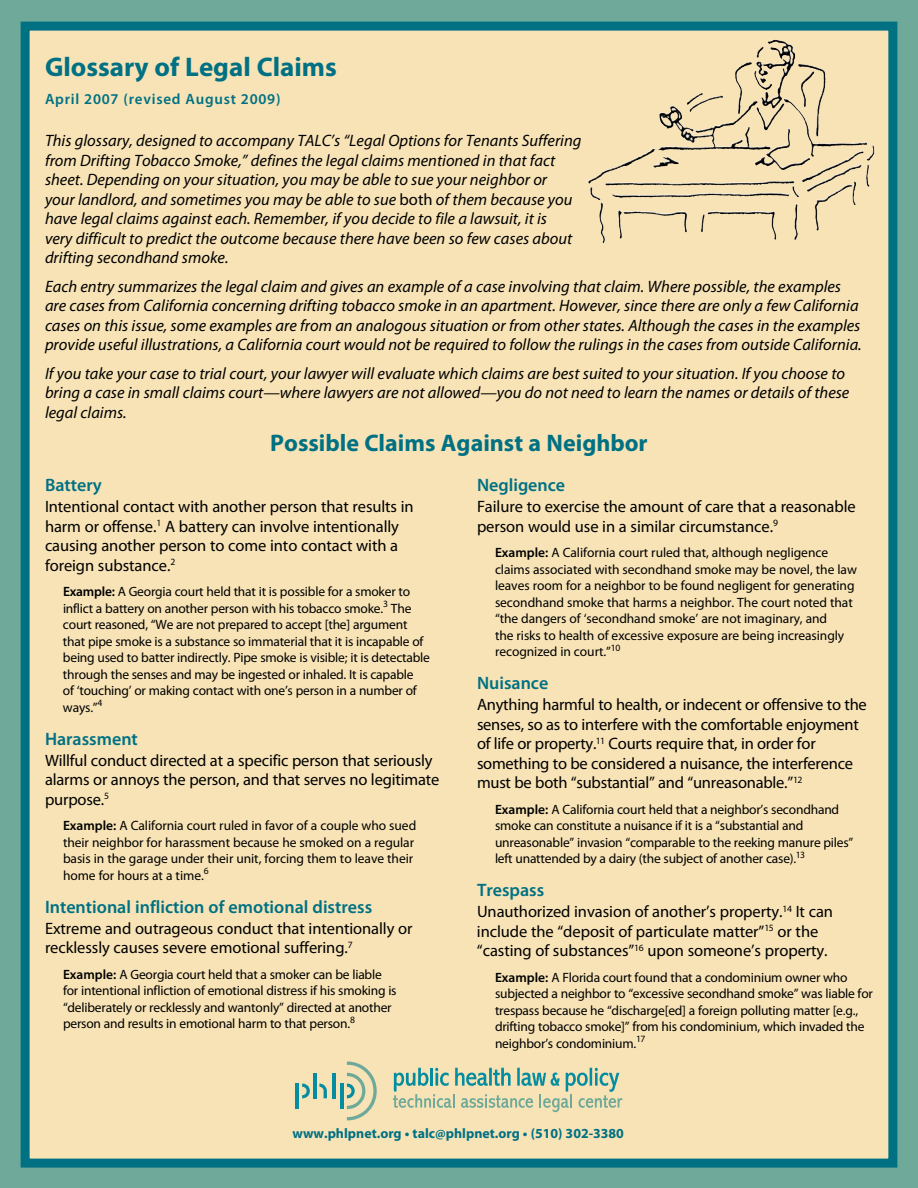
<style>
.page{position:relative;width:918px;height:1188px;background:#6ea999}
.page>*{position:absolute;margin:0;border:0;box-sizing:border-box;transform-origin:0 0}
.t1{font:700 27px "Myriad Pro";color:#007083}
.t2{font:700 24px "Myriad Pro";color:#007083}
.t3{font:600 18px "Myriad Pro";color:#007083}
.t4{font:italic 16.5px/19.5px "Myriad Pro";color:#000}
.t5{font:16.5px/19.5px "Myriad Pro";letter-spacing:-.005em;color:#000}
.t6{font:600 15px "Myriad Pro";letter-spacing:.05em;color:#007083}
.t7{font:700 13.8px "Myriad Pro";color:#007083}
.t8{font:13.5px/16.5px "Myriad Pro";letter-spacing:-.015em;color:#000}
.s1{font-style:normal}
.s2{font-weight:600}
</style>
<div class="page">
<div style="left:21px;top:22px;width:876px;height:1146px;background:#f7e3b6;border:9px solid #007083"></div>
<hr style="left:313px;top:1073px;width:3px;height:25px;background:#048da0">
<hr style="left:332px;top:1073px;width:3px;height:25px;background:#048da0">
<hr style="left:296px;top:1084px;width:3px;height:25px;background:#048da0">
<svg style="left:302px;top:1084px;width:8px;height:14px"></svg>
<svg style="left:319px;top:1084px;width:8px;height:14px"></svg>
<hr style="left:341px;top:1084px;width:3px;height:25px;background:#048da0">
<svg style="left:347px;top:1062px;width:30px;height:58px"></svg>
<svg style="left:393px;top:1067px;width:229px;height:45px"></svg>
<img style="left:759px;top:40px;width:30px;height:25px">
<h1 class="t1" style="left:45px;top:49px;width:293px">Glossary of Legal Claims</h1>
<p class="t6" style="left:45px;top:90px;width:237px">April 2007 (revised August 2009)</p>
<p class="t4" style="left:45px;top:131px;width:538px">This glossary, designed to accompany TALC’s “Legal Options for Tenants Suffering from Drifting Tobacco Smoke,” defines the legal claims mentioned in that fact sheet. Depending on your situation, you may be able to sue your neighbor or<br>your landlord, and sometimes you may be able to sue <span class="s1">both</span> of them because you have legal claims against each. Remember, if you decide to file a lawsuit, it is<br>very difficult to predict the outcome because there have been so few cases about drifting secondhand smoke.</p>
<p class="t4" style="left:45px;top:276px;width:818px">Each entry summarizes the legal claim and gives an example of a case involving that claim. Where possible, the examples are cases from California concerning drifting tobacco smoke in an apartment. However, since there are only a few California cases on this issue, some examples are from an analogous situation or from other states. Although the cases in the examples provide useful illustrations, a California court would not be required to follow the rulings in the cases from outside California.</p>
<p class="t4" style="left:45px;top:363px;width:806px">If you take your case to trial court, your lawyer will evaluate which claims are best suited to your situation. If you choose to bring a case in small claims court—where lawyers are not allowed—you do not need to learn the names or details of these legal claims.</p>
<h2 class="t2" style="left:270px;top:427px;width:379px">Possible Claims Against a Neighbor</h2>
<h3 class="t3" style="left:45px;top:474px;width:58px">Battery</h3>
<p class="t5" style="left:45px;top:497px;width:370px">Intentional contact with another person that results in harm or offense.<sup>1</sup> A battery can involve intentionally causing another person to come into contact with a foreign substance.<sup>2</sup></p>
<p class="t8" style="left:63px;top:583px;width:369px"><span class="s2">Example:</span> A Georgia court held that it is possible for a smoker to inflict a battery on another person with his tobacco smoke.<sup>3</sup> The court reasoned, “We are not prepared to accept [the] argument that pipe smoke is a substance so immaterial that it is incapable of being used to batter indirectly. Pipe smoke is visible; it is detectable through the senses and may be ingested or inhaled. It is capable<br>of ‘touching’ or making contact with one’s person in a number of ways.”<sup>4</sup></p>
<h3 class="t3" style="left:45px;top:727px;width:94px">Harassment</h3>
<p class="t5" style="left:45px;top:750px;width:396px">Willful conduct directed at a specific person that seriously alarms or annoys the person, and that serves no legitimate purpose.<sup>5</sup></p>
<p class="t8" style="left:63px;top:817px;width:355px"><span class="s2">Example:</span> A California court ruled in favor of a couple who sued their neighbor for harassment because he smoked on a regular basis in the garage under their unit, forcing them to leave their home for hours at a time.<sup>6</sup></p>
<h3 class="t3" style="left:45px;top:895px;width:329px">Intentional infliction of emotional distress</h3>
<p class="t5" style="left:45px;top:918px;width:369px">Extreme and outrageous conduct that intentionally or recklessly causes severe emotional suffering.<sup>7</sup></p>
<p class="t8" style="left:63px;top:966px;width:335px"><span class="s2">Example:</span> A Georgia court held that a smoker can be liable for intentional infliction of emotional distress if his smoking is “deliberately or recklessly and wantonly” directed at another person and results in emotional harm to that person.<sup>8</sup></p>
<h3 class="t3" style="left:477px;top:474px;width:90px">Negligence</h3>
<p class="t5" style="left:477px;top:497px;width:380px">Failure to exercise the amount of care that a reasonable person would use in a similar circumstance.<sup>9</sup></p>
<p class="t8" style="left:495px;top:544px;width:363px"><span class="s2">Example:</span> A California court ruled that, although negligence claims associated with secondhand smoke may be novel, the law leaves room for a neighbor to be found negligent for generating secondhand smoke that harms a neighbor. The court noted that “the dangers of ‘secondhand smoke’ are not imaginary, and<br>the risks to health of excessive exposure are being increasingly recognized in court.”<sup>10</sup></p>
<h3 class="t3" style="left:477px;top:672px;width:73px">Nuisance</h3>
<p class="t5" style="left:477px;top:695px;width:391px">Anything harmful to health, or indecent or offensive to the senses, so as to interfere with the comfortable enjoyment of life or property.<sup>11</sup> Courts require that, in order for something to be considered a nuisance, the interference must be both “substantial” and “unreasonable.”<sup>12</sup></p>
<p class="t8" style="left:495px;top:801px;width:360px"><span class="s2">Example:</span> A California court held that a neighbor’s secondhand smoke can constitute a nuisance if it is a “substantial and unreasonable” invasion “comparable to the reeking manure piles” left unattended by a dairy (the subject of another case).<sup>13</sup></p>
<h3 class="t3" style="left:477px;top:879px;width:69px">Trespass</h3>
<p class="t5" style="left:477px;top:902px;width:358px">Unauthorized invasion of another’s property.<sup>14</sup> It can include the “deposit of particulate matter”<sup>15</sup> or the “casting of substances”<sup>16</sup> upon someone’s property.</p>
<p class="t8" style="left:495px;top:969px;width:380px"><span class="s2">Example:</span> A Florida court found that a condominium owner who subjected a neighbor to “excessive secondhand smoke” was liable for trespass because he “discharge[ed] a foreign polluting matter [e.g., drifting tobacco smoke]” from his condominium, which invaded the neighbor’s condominium.<sup>17</sup></p>
<p class="t7" style="left:292px;top:1125px;width:333px">www.phlpnet.org • talc@phlpnet.org • (510) 302-3380</p>
</div>
